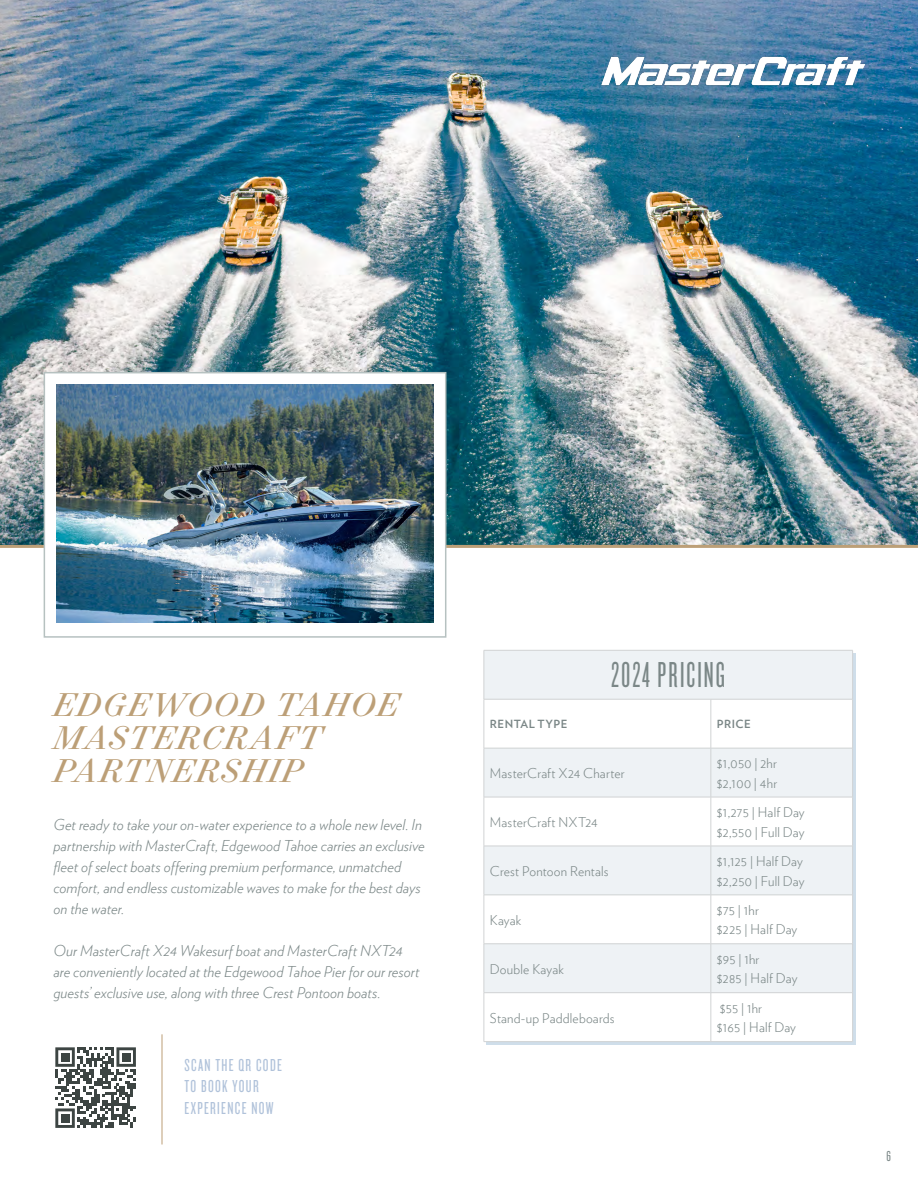
<style>
.page{position:relative;width:918px;height:1188px;background:#fff}
.page>*{position:absolute;margin:0;border:0;box-sizing:border-box;transform-origin:0 0}
.t1{font:italic 37.5px/33px "Surveyor Display";letter-spacing:.05em;color:#bc9f77}
.t2{font:37.5px "Knockout HTF26 Junior Flyweight";letter-spacing:.055em;color:#7b8787}
.t3{font:18px/21.6px "Knockout HTF27 Junior Bantamwt";letter-spacing:.075em;color:#b0c2da}
.t4{font:italic 300 15px/21px "Verlag";letter-spacing:.005em;color:#7b8787}
.t5{font:15px "Knockout HTF27 Junior Bantamwt";color:#7b8787}
.t6{font:300 13.5px/19.5px "Verlag";letter-spacing:.015em;color:#7b8787}
.t7{font:700 11.25px "Verlag";letter-spacing:.04em;color:#7b8787}
</style>
<div class="page">
<img style="left:0;top:0;width:918px;height:545px">
<hr style="left:0;top:545px;width:918px;height:3px;background:#bc9f77">
<div style="left:485px;top:651px;width:367px;height:48px;background:#eef2f5"></div>
<svg style="left:485px;top:700px;width:367px;height:341px"></svg>
<hr style="left:852px;top:650px;width:1px;height:49px;background:#d1d3d4">
<hr style="left:484px;top:699px;width:227px;height:1px;background:#d1d3d4">
<hr style="left:711px;top:699px;width:142px;height:1px;background:#d1d3d4">
<hr style="left:711px;top:699px;width:1px;height:49px;background:#d1d3d4">
<hr style="left:852px;top:699px;width:1px;height:49px;background:#d1d3d4">
<hr style="left:484px;top:748px;width:227px;height:1px;background:#d1d3d4">
<hr style="left:711px;top:748px;width:142px;height:1px;background:#d1d3d4">
<hr style="left:711px;top:748px;width:1px;height:49px;background:#d1d3d4">
<hr style="left:852px;top:748px;width:1px;height:49px;background:#d1d3d4">
<hr style="left:484px;top:797px;width:227px;height:1px;background:#d1d3d4">
<hr style="left:711px;top:797px;width:142px;height:1px;background:#d1d3d4">
<hr style="left:711px;top:797px;width:1px;height:49px;background:#d1d3d4">
<hr style="left:852px;top:797px;width:1px;height:49px;background:#d1d3d4">
<hr style="left:484px;top:846px;width:227px;height:1px;background:#d1d3d4">
<hr style="left:711px;top:846px;width:142px;height:1px;background:#d1d3d4">
<hr style="left:711px;top:846px;width:1px;height:49px;background:#d1d3d4">
<hr style="left:852px;top:846px;width:1px;height:49px;background:#d1d3d4">
<hr style="left:484px;top:895px;width:227px;height:1px;background:#d1d3d4">
<hr style="left:711px;top:895px;width:142px;height:1px;background:#d1d3d4">
<hr style="left:711px;top:895px;width:1px;height:49px;background:#d1d3d4">
<hr style="left:852px;top:895px;width:1px;height:49px;background:#d1d3d4">
<hr style="left:484px;top:944px;width:227px;height:1px;background:#d1d3d4">
<hr style="left:711px;top:944px;width:142px;height:1px;background:#d1d3d4">
<hr style="left:711px;top:944px;width:1px;height:49px;background:#d1d3d4">
<hr style="left:852px;top:944px;width:1px;height:49px;background:#d1d3d4">
<hr style="left:484px;top:992px;width:227px;height:1px;background:#d1d3d4">
<hr style="left:711px;top:992px;width:142px;height:1px;background:#d1d3d4">
<hr style="left:711px;top:993px;width:1px;height:48px;background:#d1d3d4">
<hr style="left:852px;top:993px;width:1px;height:48px;background:#d1d3d4">
<hr style="left:484px;top:1041px;width:227px;height:1px;background:#d1d3d4">
<hr style="left:711px;top:1041px;width:142px;height:1px;background:#d1d3d4">
<hr style="left:484px;top:650px;width:227px;height:1px;background:#d1d3d4">
<hr style="left:484px;top:650px;width:1px;height:49px;background:#d1d3d4">
<hr style="left:711px;top:650px;width:142px;height:1px;background:#d1d3d4">
<hr style="left:484px;top:699px;width:1px;height:49px;background:#d1d3d4">
<hr style="left:484px;top:748px;width:1px;height:49px;background:#d1d3d4">
<hr style="left:484px;top:797px;width:1px;height:49px;background:#d1d3d4">
<hr style="left:484px;top:846px;width:1px;height:49px;background:#d1d3d4">
<hr style="left:484px;top:895px;width:1px;height:49px;background:#d1d3d4">
<hr style="left:484px;top:944px;width:1px;height:49px;background:#d1d3d4">
<hr style="left:484px;top:993px;width:1px;height:48px;background:#d1d3d4">
<div style="left:44px;top:372px;width:402px;height:266px;background:#fff;border:2px solid #b6c1c0"></div>
<img style="left:57px;top:385px;width:376px;height:238px">
<img style="left:601px;top:30px;width:263px;height:82px">
<svg style="left:55px;top:1047px;width:81px;height:81px"></svg>
<div style="left:61px;top:1053px;width:8px;height:8px;background:#3d4543"></div>
<div style="left:122px;top:1053px;width:8px;height:8px;background:#3d4543"></div>
<div style="left:61px;top:1114px;width:8px;height:8px;background:#3d4543"></div>
<hr style="left:162px;top:1034px;width:1px;height:111px;background:#bc9f77">
<h1 class="t1" style="left:53px;top:686px;width:347px">EDGEWOOD TAHOE<br>MASTERCRAFT<br>PARTNERSHIP</h1>
<p class="t4" style="left:53px;top:813px;width:373px">Get ready to take your on-water experience to a whole new level. In partnership with MasterCraft, Edgewood Tahoe carries an exclusive fleet of select boats offering premium performance, unmatched comfort, and endless customizable waves to make for the best days on the water.</p>
<p class="t4" style="left:53px;top:939px;width:368px">Our MasterCraft X24 Wakesurf boat and MasterCraft NXT24 are conveniently located at the Edgewood Tahoe Pier for our resort guests’ exclusive use, along with three Crest Pontoon boats.</p>
<p class="t3" style="left:184px;top:1055px;width:99px">SCAN THE QR CODE<br>TO BOOK YOUR<br>EXPERIENCE NOW</p>
<h1 class="t2" style="left:611px;top:657px;width:115px">2024 PRICING</h1>
<p class="t7" style="left:490px;top:715px;width:79px">RENTAL TYPE</p>
<p class="t7" style="left:717px;top:715px;width:35px">PRICE</p>
<p class="t6" style="left:490px;top:763px;width:136px">MasterCraft X24 Charter</p>
<p class="t6" style="left:717px;top:753px;width:62px">$1,050 | 2hr $2,100 | 4hr</p>
<p class="t6" style="left:490px;top:812px;width:109px">MasterCraft NXT24</p>
<p class="t6" style="left:717px;top:802px;width:89px">$1,275 | Half Day $2,550 | Full Day</p>
<p class="t6" style="left:490px;top:860px;width:120px">Crest Pontoon Rentals</p>
<p class="t6" style="left:717px;top:851px;width:89px">$1,125 | Half Day $2,250 | Full Day</p>
<p class="t6" style="left:490px;top:909px;width:33px">Kayak</p>
<p class="t6" style="left:717px;top:900px;width:82px">$75 | 1hr<br>$225 | Half Day</p>
<p class="t6" style="left:490px;top:958px;width:75px">Double Kayak</p>
<p class="t6" style="left:717px;top:949px;width:82px">$95 | 1hr<br>$285 | Half Day</p>
<p class="t6" style="left:490px;top:1007px;width:126px">Stand-up Paddleboards</p>
<p class="t6" style="left:717px;top:997px;width:81px">$55 | 1hr<br>$165 | Half Day</p>
<p class="t5" style="left:887px;top:1149px;width:6px">6</p>
</div>
